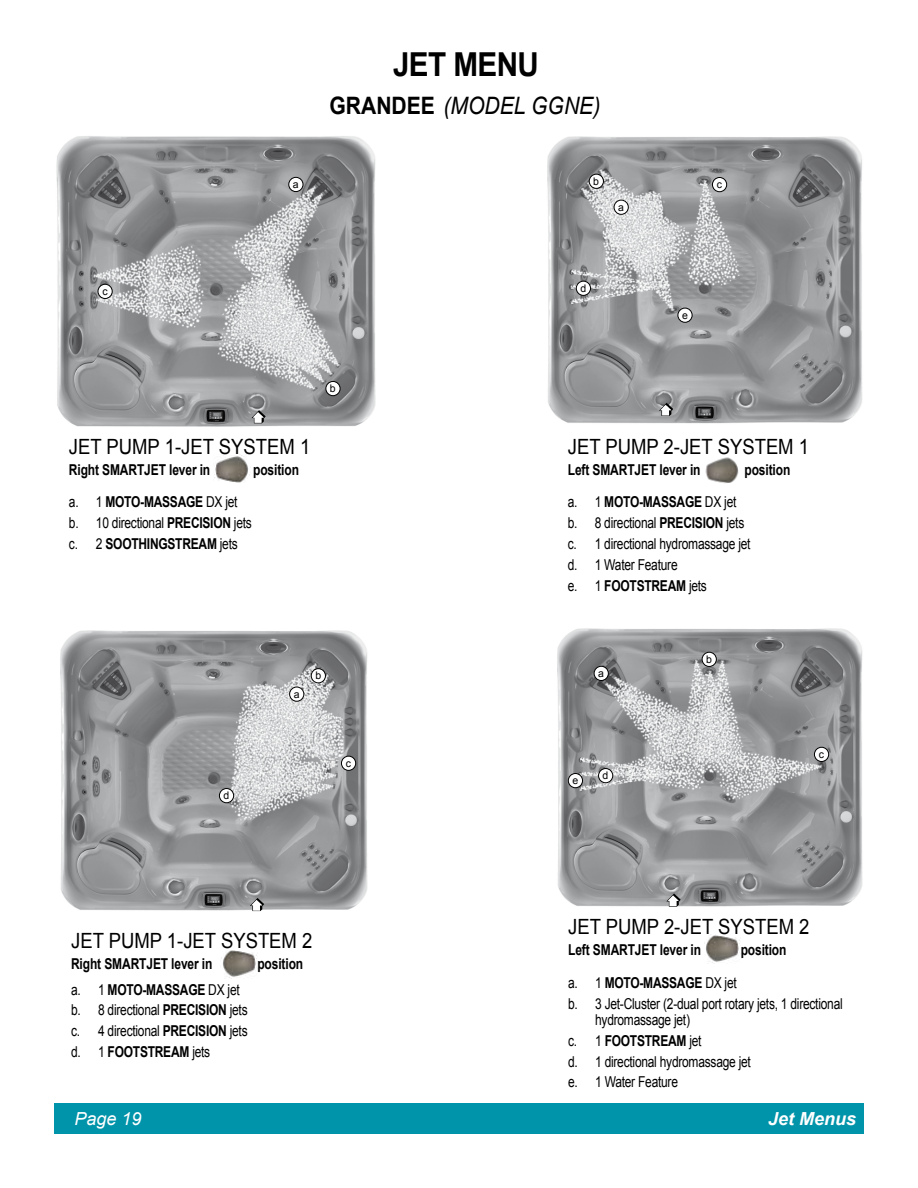
<style>
.page{position:relative;width:918px;height:1188px;background:#fff}
.page>*{position:absolute;margin:0;border:0;box-sizing:border-box;transform-origin:0 0}
.t1{font:700 33px "Arial";letter-spacing:-.02em;color:#000;scale:.9 1}
.t2{font:italic 24px "Arial";color:#000;scale:.88 1}
.t3{font:21px "Arial";color:#000;scale:.88 1}
.t4{font:italic 700 18px "Arial";color:#fff}
.t5{font:italic 18px "Arial";color:#fff}
.t6{font:15px/20.9px "Arial";letter-spacing:-.02em;color:#000;scale:.8 1}
.t7{font:700 15px/20.9px "Arial";letter-spacing:-.01em;color:#000;scale:.8 1}
.t8{font:10.5px "Arial";color:#000}
.s1{font-weight:700;font-style:normal}
.s2{font-weight:400}
.s3{font-weight:700}
</style>
<div class="page">
<div style="left:54px;top:1103px;width:810px;height:31px;background:#0094aa"></div>
<img style="left:56px;top:136px;width:320px;height:291px">
<img style="left:547px;top:136px;width:315px;height:288px">
<img style="left:60px;top:631px;width:308px;height:281px">
<img style="left:557px;top:629px;width:306px;height:278px">
<svg style="left:666px;top:893px;width:15px;height:14px"></svg>
<svg style="left:250px;top:898px;width:14px;height:13px"></svg>
<svg style="left:659px;top:403px;width:14px;height:13px"></svg>
<svg style="left:251px;top:410px;width:15px;height:13px"></svg>
<img style="left:704px;top:935px;width:36px;height:28px">
<img style="left:705px;top:457px;width:34px;height:26px">
<img style="left:214px;top:454px;width:36px;height:29px">
<img style="left:221px;top:950px;width:36px;height:28px">
<div style="left:614px;top:200px;width:14px;height:14px;background:#fff;border-radius:50%"></div>
<div style="left:614px;top:200px;width:15px;height:15px;border:1px solid #000;border-radius:50%"></div>
<div style="left:589px;top:174px;width:14px;height:14px;background:#fff;border-radius:50%"></div>
<div style="left:589px;top:174px;width:15px;height:15px;border:1px solid #000;border-radius:50%"></div>
<div style="left:712px;top:177px;width:15px;height:15px;background:#fff;border-radius:50%"></div>
<div style="left:712px;top:177px;width:15px;height:15px;border:1px solid #000;border-radius:50%"></div>
<div style="left:576px;top:281px;width:15px;height:14px;background:#fff;border-radius:50%"></div>
<div style="left:576px;top:281px;width:15px;height:15px;border:1px solid #000;border-radius:50%"></div>
<div style="left:678px;top:308px;width:14px;height:14px;background:#fff;border-radius:50%"></div>
<div style="left:678px;top:308px;width:14px;height:15px;border:1px solid #000;border-radius:50%"></div>
<div style="left:289px;top:177px;width:14px;height:15px;background:#fff;border-radius:50%"></div>
<div style="left:289px;top:177px;width:14px;height:15px;border:1px solid #000;border-radius:50%"></div>
<div style="left:326px;top:381px;width:14px;height:15px;background:#fff;border-radius:50%"></div>
<div style="left:326px;top:381px;width:14px;height:15px;border:1px solid #000;border-radius:50%"></div>
<div style="left:98px;top:284px;width:14px;height:14px;background:#fff;border-radius:50%"></div>
<div style="left:98px;top:284px;width:14px;height:15px;border:1px solid #000;border-radius:50%"></div>
<div style="left:594px;top:666px;width:14px;height:15px;background:#fff;border-radius:50%"></div>
<div style="left:594px;top:666px;width:15px;height:15px;border:1px solid #000;border-radius:50%"></div>
<div style="left:702px;top:652px;width:14px;height:14px;background:#fff;border-radius:50%"></div>
<div style="left:702px;top:652px;width:15px;height:15px;border:1px solid #000;border-radius:50%"></div>
<div style="left:814px;top:747px;width:15px;height:15px;background:#fff;border-radius:50%"></div>
<div style="left:814px;top:747px;width:15px;height:15px;border:1px solid #000;border-radius:50%"></div>
<div style="left:599px;top:769px;width:14px;height:14px;background:#fff;border-radius:50%"></div>
<div style="left:598px;top:768px;width:15px;height:15px;border:1px solid #000;border-radius:50%"></div>
<div style="left:290px;top:687px;width:14px;height:14px;background:#fff;border-radius:50%"></div>
<div style="left:289px;top:687px;width:15px;height:14px;border:1px solid #000;border-radius:50%"></div>
<div style="left:311px;top:669px;width:14px;height:14px;background:#fff;border-radius:50%"></div>
<div style="left:311px;top:668px;width:15px;height:15px;border:1px solid #000;border-radius:50%"></div>
<div style="left:341px;top:756px;width:15px;height:14px;background:#fff;border-radius:50%"></div>
<div style="left:341px;top:756px;width:15px;height:15px;border:1px solid #000;border-radius:50%"></div>
<div style="left:219px;top:789px;width:15px;height:14px;background:#fff;border-radius:50%"></div>
<div style="left:219px;top:788px;width:15px;height:15px;border:1px solid #000;border-radius:50%"></div>
<div style="left:568px;top:774px;width:15px;height:14px;background:#fff;border-radius:50%"></div>
<div style="left:568px;top:773px;width:15px;height:15px;border:1px solid #000;border-radius:50%"></div>
<p class="t8" style="left:293px;top:177px;width:7px">a</p>
<h1 class="t1" style="left:393px;top:43px;width:164px">JET MENU</h1>
<h2 class="t2" style="left:329px;top:90px;width:309px"><span class="s1">GRANDEE</span> (MODEL GGNE)</h2>
<p class="t8" style="left:593px;top:174px;width:7px">b</p>
<p class="t8" style="left:618px;top:200px;width:7px">a</p>
<p class="t8" style="left:717px;top:177px;width:7px">c</p>
<p class="t8" style="left:102px;top:284px;width:7px">c</p>
<h3 class="t3" style="left:69px;top:433px;width:276px">JET PUMP 1-JET SYSTEM 1</h3>
<p class="t7" style="left:69px;top:459px;width:178px">Right SMARTJET lever in</p>
<p class="t7" style="left:253px;top:459px;width:59px">position</p>
<p class="t7" style="left:69px;top:492px;width:230px"><span class="s2">a. 1</span> MOTO-MASSAGE <span class="s2">DX jet<br>b. 10 directional</span> PRECISION <span class="s2">jets c. 2</span> SOOTHINGSTREAM <span class="s2">jets</span></p>
<p class="t8" style="left:330px;top:381px;width:7px">b</p>
<p class="t8" style="left:224px;top:789px;width:7px">d</p>
<p class="t8" style="left:294px;top:687px;width:7px">a</p>
<p class="t8" style="left:315px;top:669px;width:7px">b</p>
<p class="t8" style="left:346px;top:756px;width:7px">c</p>
<p class="t8" style="left:580px;top:281px;width:7px">d</p>
<p class="t8" style="left:682px;top:308px;width:7px">e</p>
<h3 class="t3" style="left:568px;top:433px;width:276px">JET PUMP 2-JET SYSTEM 1</h3>
<p class="t7" style="left:568px;top:459px;width:168px">Left SMARTJET lever in</p>
<p class="t7" style="left:745px;top:459px;width:59px">position</p>
<p class="t6" style="left:568px;top:492px;width:230px">a. 1 <span class="s3">MOTO-MASSAGE</span> DX jet<br>b. 8 directional <span class="s3">PRECISION</span> jets c. 1 directional hydromassage jet d. 1 Water Feature<br>e. 1 <span class="s3">FOOTSTREAM</span> jets</p>
<p class="t8" style="left:598px;top:666px;width:7px">a</p>
<p class="t8" style="left:706px;top:652px;width:7px">b</p>
<p class="t8" style="left:572px;top:773px;width:7px">e</p>
<p class="t8" style="left:603px;top:769px;width:7px">d</p>
<p class="t8" style="left:819px;top:747px;width:7px">c</p>
<h3 class="t3" style="left:71px;top:927px;width:276px">JET PUMP 1-JET SYSTEM 2</h3>
<p class="t7" style="left:71px;top:953px;width:178px">Right SMARTJET lever in</p>
<p class="t7" style="left:257px;top:953px;width:59px">position</p>
<p class="t6" style="left:71px;top:979px;width:222px">a. 1 <span class="s3">MOTO-MASSAGE</span> DX jet b. 8 directional <span class="s3">PRECISION</span> jets c. 4 directional <span class="s3">PRECISION</span> jets d. 1 <span class="s3">FOOTSTREAM</span> jets</p>
<p class="t5" style="left:74px;top:1107px;width:69px">Page 19</p>
<h3 class="t3" style="left:568px;top:913px;width:276px">JET PUMP 2-JET SYSTEM 2</h3>
<p class="t7" style="left:568px;top:940px;width:168px">Left SMARTJET lever in</p>
<p class="t7" style="left:741px;top:940px;width:59px">position</p>
<p class="t6" style="left:568px;top:972px;width:345px">a. 1 <span class="s3">MOTO-MASSAGE</span> DX jet<br>b. 3 Jet-Cluster (2‑dual port rotary jets, 1 directional</p>
<p class="t6" style="left:568px;top:1009px;width:230px;text-indent:27px">hydromassage jet)<br>c. 1 <span class="s3">FOOTSTREAM</span> jet<br>d. 1 directional hydromassage jet e. 1 Water Feature</p>
<p class="t4" style="left:768px;top:1106px;width:90px">Jet Menus</p>
</div>
